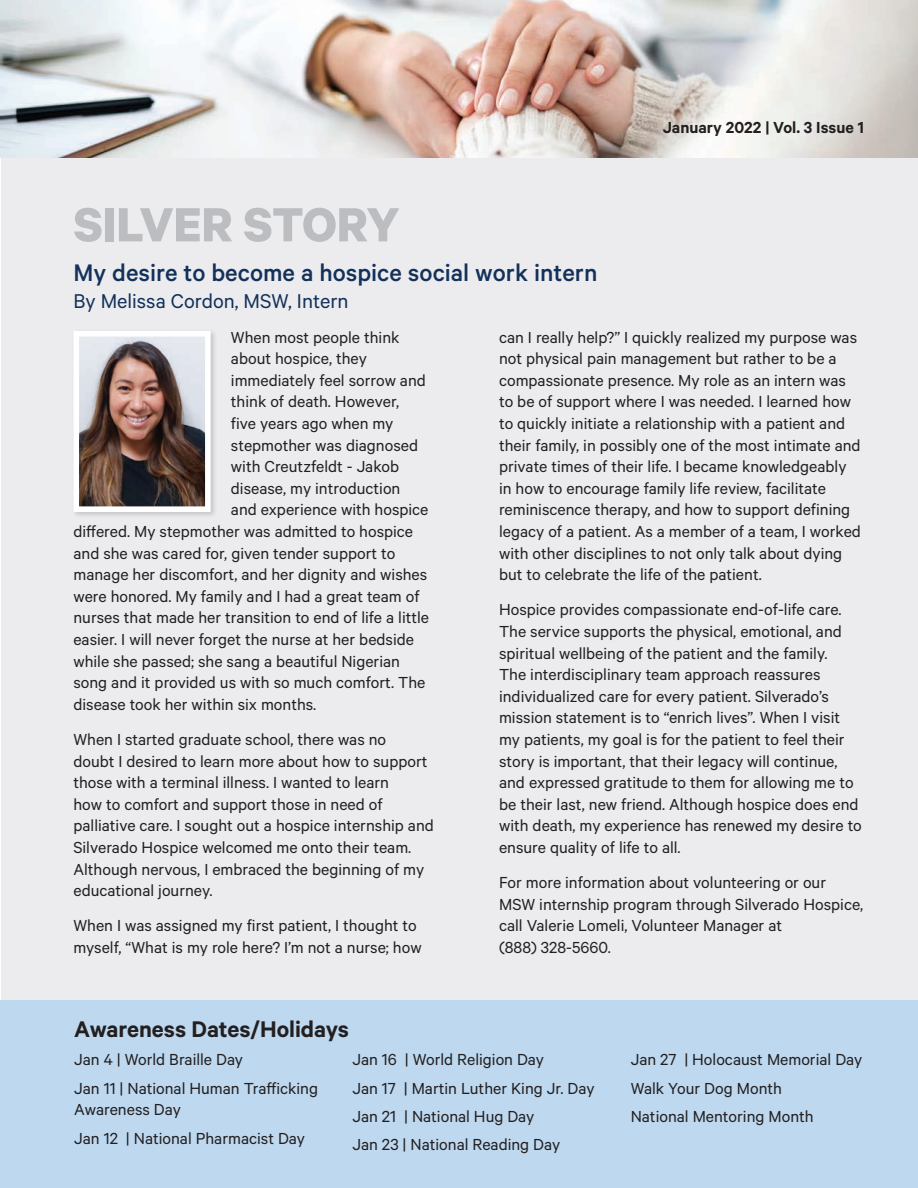
<style>
.page{position:relative;width:918px;height:1188px;background:#fff}
.page>*{position:absolute;margin:0;border:0;box-sizing:border-box;transform-origin:0 0}
.t1{font:700 54px "Calibre";color:#bcbdc0}
.t2{font:500 27px "Calibre";color:#13315a}
.t3{font:600 25.5px "Calibre";color:#231f20}
.t4{font:22.5px "Calibre";color:#13315a}
.t5{font:18px/21.6px "Calibre";color:#231f20}
.t6{font:600 18px "Calibre";color:#231f20}
</style>
<div class="page">
<div style="left:1px;top:79px;width:917px;height:1109px;background:#ececee"></div>
<img style="left:0;top:0;width:918px;height:158px">
<div style="left:0;top:1000px;width:918px;height:188px;background:#bdd8ef"></div>
<div style="left:71px;top:328px;width:146px;height:191px;background:#231f20;opacity:.2"></div>
<img style="left:80px;top:338px;width:124px;height:167px">
<div style="left:73px;top:331px;width:138px;height:181px;border:6px solid #fff"></div>
<p class="t6" style="left:663px;top:117px;width:203px">January 2022 | Vol. 3 Issue 1</p>
<h1 class="t1" style="left:73px;top:192px;width:328px">SILVER STORY</h1>
<h2 class="t2" style="left:73px;top:256px;width:526px">My desire to become a hospice social work intern</h2>
<p class="t4" style="left:73px;top:287px;width:277px">By Melissa Cordon, MSW, Intern</p>
<p class="t5" style="left:231px;top:326px;width:170px">When most people think</p>
<p class="t5" style="left:231px;top:347px;width:137px">about hospice, they</p>
<p class="t5" style="left:231px;top:369px;width:196px">immediately feel sorrow and</p>
<p class="t5" style="left:231px;top:390px;width:170px">think of death. However,</p>
<p class="t5" style="left:231px;top:412px;width:164px">five years ago when my</p>
<p class="t5" style="left:231px;top:434px;width:189px">stepmother was diagnosed</p>
<p class="t5" style="left:231px;top:455px;width:170px">with Creutzfeldt - Jakob</p>
<p class="t5" style="left:231px;top:477px;width:171px">disease, my introduction</p>
<p class="t5" style="left:231px;top:498px;width:199px">and experience with hospice</p>
<p class="t5" style="left:73px;top:520px;width:341px">differed. My stepmother was admitted to hospice</p>
<p class="t5" style="left:73px;top:542px;width:324px">and she was cared for, given tender support to</p>
<p class="t5" style="left:73px;top:563px;width:355px">manage her discomfort, and her dignity and wishes</p>
<p class="t5" style="left:73px;top:585px;width:348px">were honored. My family and I had a great team of</p>
<p class="t5" style="left:73px;top:606px;width:357px">nurses that made her transition to end of life a little</p>
<p class="t5" style="left:73px;top:628px;width:342px">easier. I will never forget the nurse at her bedside</p>
<p class="t5" style="left:73px;top:650px;width:328px">while she passed; she sang a beautiful Nigerian</p>
<p class="t5" style="left:73px;top:671px;width:353px">song and it provided us with so much comfort. The</p>
<p class="t5" style="left:73px;top:693px;width:244px">disease took her within six months.</p>
<p class="t5" style="left:73px;top:728px;width:362px">When I started graduate school, there was no<br>doubt I desired to learn more about how to support those with a terminal illness. I wanted to learn<br>how to comfort and support those in need of palliative care. I sought out a hospice internship and Silverado Hospice welcomed me onto their team.<br>Although nervous, I embraced the beginning of my educational journey.</p>
<p class="t5" style="left:73px;top:914px;width:350px">When I was assigned my first patient, I thought to myself, “What is my role here? I’m not a nurse; how</p>
<p class="t5" style="left:499px;top:326px;width:363px">can I really help?” I quickly realized my purpose was not physical pain management but rather to be a compassionate presence. My role as an intern was to be of support where I was needed. I learned how to quickly initiate a relationship with a patient and their family, in possibly one of the most intimate and private times of their life. I became knowledgeably in how to encourage family life review, facilitate reminiscence therapy, and how to support defining legacy of a patient. As a member of a team, I worked with other disciplines to not only talk about dying but to celebrate the life of the patient.</p>
<p class="t5" style="left:499px;top:598px;width:364px">Hospice provides compassionate end-of-life care.<br>The service supports the physical, emotional, and spiritual wellbeing of the patient and the family.<br>The interdisciplinary team approach reassures individualized care for every patient. Silverado’s mission statement is to “enrich lives”. When I visit my patients, my goal is for the patient to feel their story is important, that their legacy will continue, and expressed gratitude to them for allowing me to be their last, new friend. Although hospice does end with death, my experience has renewed my desire to ensure quality of life to all.</p>
<p class="t5" style="left:499px;top:871px;width:366px">For more information about volunteering or our MSW internship program through Silverado Hospice, call Valerie Lomeli, Volunteer Manager at<br>(888) 328-5660.</p>
<h3 class="t3" style="left:74px;top:1014px;width:276px">Awareness Dates/Holidays</h3>
<p class="t5" style="left:74px;top:1045px;width:245px;line-height:28.3px">Jan 4 | World Braille Day<br>Jan 11 | National Human Trafficking</p>
<p class="t5" style="left:74px;top:1095px;width:232px;line-height:28.3px">Awareness Day<br>Jan 12 | National Pharmacist Day</p>
<p class="t5" style="left:352px;top:1045px;width:244px;line-height:28.3px">Jan 16 | World Religion Day<br>Jan 17 | Martin Luther King Jr. Day<br>Jan 21 | National Hug Day<br>Jan 23 | National Reading Day</p>
<p class="t5" style="left:631px;top:1045px;width:233px;line-height:28.3px">Jan 27 | Holocaust Memorial Day<br>Walk Your Dog Month<br>National Mentoring Month</p>
</div>
